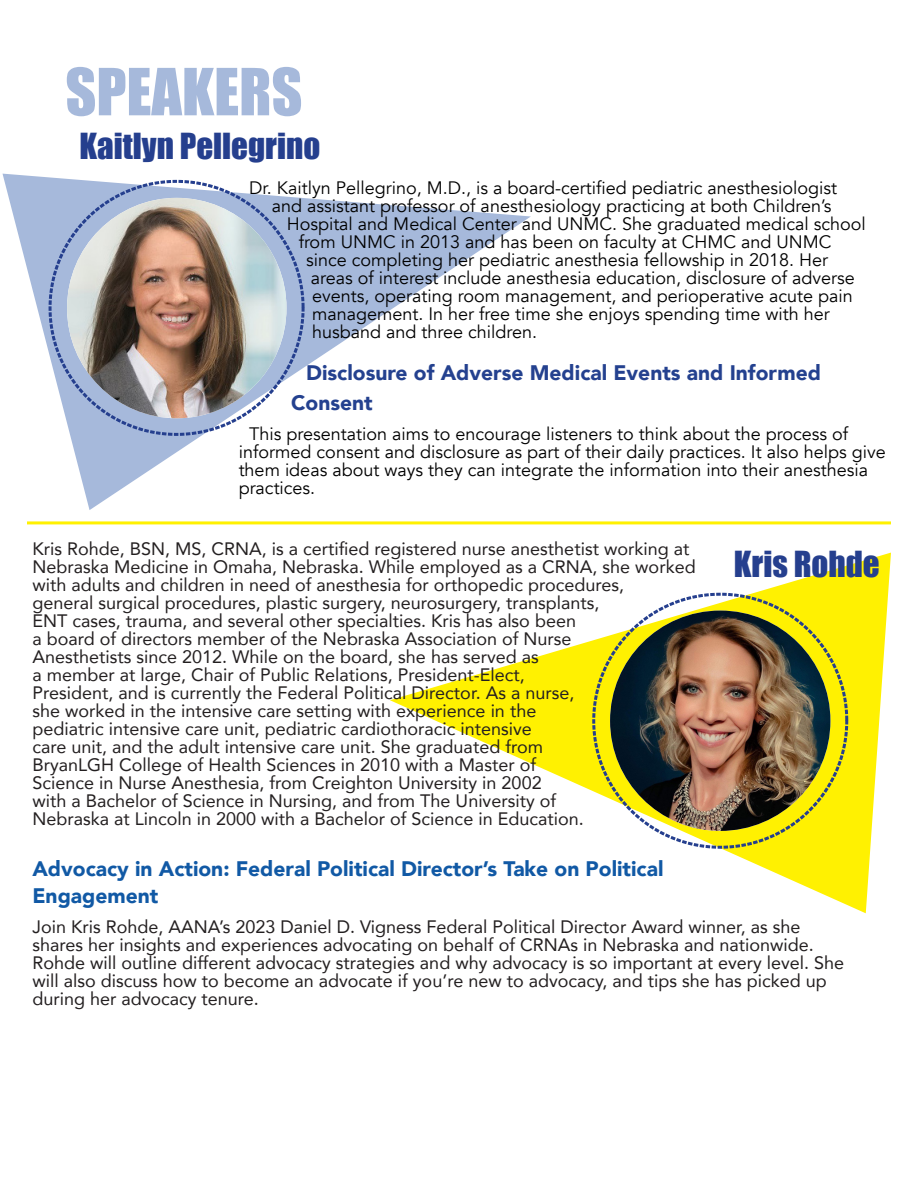
<style>
.page{position:relative;width:918px;height:1188px;background:#fff}
.page>*{position:absolute;margin:0;border:0;box-sizing:border-box;transform-origin:0 0}
._40_40_Black_Left{font:60px "Impact";color:#a6b9db}
._22_Bold_Left{font:33px "Impact";color:#253f8e}
._12_20_Lig_Left{font:900 21px/27px "Avenir";color:#1159a5}
._12_20_Lig_Left-2{font:900 21px/30px "Avenir";color:#24418f}
._12_18_Reg_Left{font:18px/18px "Avenir";color:#231f20}
.t1{font:18px/18px "Avenir";color:#000}
</style>
<div class="page">
<svg style="left:3px;top:174px;width:528px;height:336px"></svg>
<svg style="left:390px;top:553px;width:501px;height:360px"></svg>
<hr style="left:27px;top:521px;width:864px;height:3px;background:#fff101">
<img style="left:591px;top:592px;width:258px;height:258px">
<svg style="left:48px;top:179px;width:257px;height:258px"></svg>
<img style="left:67px;top:198px;width:220px;height:220px">
<p class="_40_40_Black_Left" style="left:65px;top:45px;width:239px">SPEAKERS</p>
<p class="_22_Bold_Left" style="left:79px;top:120px;width:242px">Kaitlyn Pellegrino</p>
<p class="t1" style="left:249px;top:179px;width:589px">Dr. Kaitlyn Pellegrino, M.D., is a board-certified pediatric anesthesiologist</p>
<p class="t1" style="left:272px;top:197px;width:561px">and assistant professor of anesthesiology practicing at both Children’s</p>
<p class="t1" style="left:287px;top:215px;width:581px">Hospital and Medical Center and UNMC. She graduated medical school</p>
<p class="t1" style="left:299px;top:233px;width:534px">from UNMC in 2013 and has been on faculty at CHMC and UNMC</p>
<p class="t1" style="left:306px;top:251px;width:523px">since completing her pediatric anesthesia fellowship in 2018. Her</p>
<p class="t1" style="left:311px;top:269px;width:546px">areas of interest include anesthesia education, disclosure of adverse</p>
<p class="t1" style="left:312px;top:287px;width:542px">events, operating room management, and perioperative acute pain</p>
<p class="t1" style="left:312px;top:305px;width:519px">management. In her free time she enjoys spending time with her</p>
<p class="t1" style="left:312px;top:323px;width:227px">husband and three children.</p>
<p class="_12_20_Lig_Left-2" style="left:291px;top:357px;width:531px;text-indent:15px">Disclosure of Adverse Medical Events and Informed<br>Consent</p>
<p class="t1" style="left:239px;top:425px;width:649px;text-indent:10px">This presentation aims to encourage listeners to think about the process of informed consent and disclosure as part of their daily practices. It also helps give them ideas about ways they can integrate the information into their anesthesia practices.</p>
<p class="_12_18_Reg_Left" style="left:32px;top:540px;width:665px">Kris Rohde, BSN, MS, CRNA, is a certified registered nurse anesthetist working at Nebraska Medicine in Omaha, Nebraska. While employed as a CRNA, she worked with adults and children in need of anesthesia for orthopedic procedures,<br>general surgical procedures, plastic surgery, neurosurgery, transplants,<br>ENT cases, trauma, and several other specialties. Kris has also been<br>a board of directors member of the Nebraska Association of Nurse<br>Anesthetists since 2012. While on the board, she has served as<br>a member at large, Chair of Public Relations, President-Elect,<br>President, and is currently the Federal Political Director. As a nurse,<br>she worked in the intensive care setting with experience in the<br>pediatric intensive care unit, pediatric cardiothoracic intensive<br>care unit, and the adult intensive care unit. She graduated from<br>BryanLGH College of Health Sciences in 2010 with a Master of<br>Science in Nurse Anesthesia, from Creighton University in 2002<br>with a Bachelor of Science in Nursing, and from The University of<br>Nebraska at Lincoln in 2000 with a Bachelor of Science in Education.</p>
<p class="_22_Bold_Left" style="left:734px;top:538px;width:147px">Kris Rohde</p>
<p class="_12_20_Lig_Left" style="left:32px;top:855px;width:633px">Advocacy in Action: Federal Political Director’s Take on Political<br>Engagement</p>
<p class="_12_18_Reg_Left" style="left:32px;top:918px;width:813px">Join Kris Rohde, AANA’s 2023 Daniel D. Vigness Federal Political Director Award winner, as she shares her insights and experiences advocating on behalf of CRNAs in Nebraska and nationwide.<br>Rohde will outline different advocacy strategies and why advocacy is so important at every level. She will also discuss how to become an advocate if you’re new to advocacy, and tips she has picked up during her advocacy tenure.</p>
</div>
